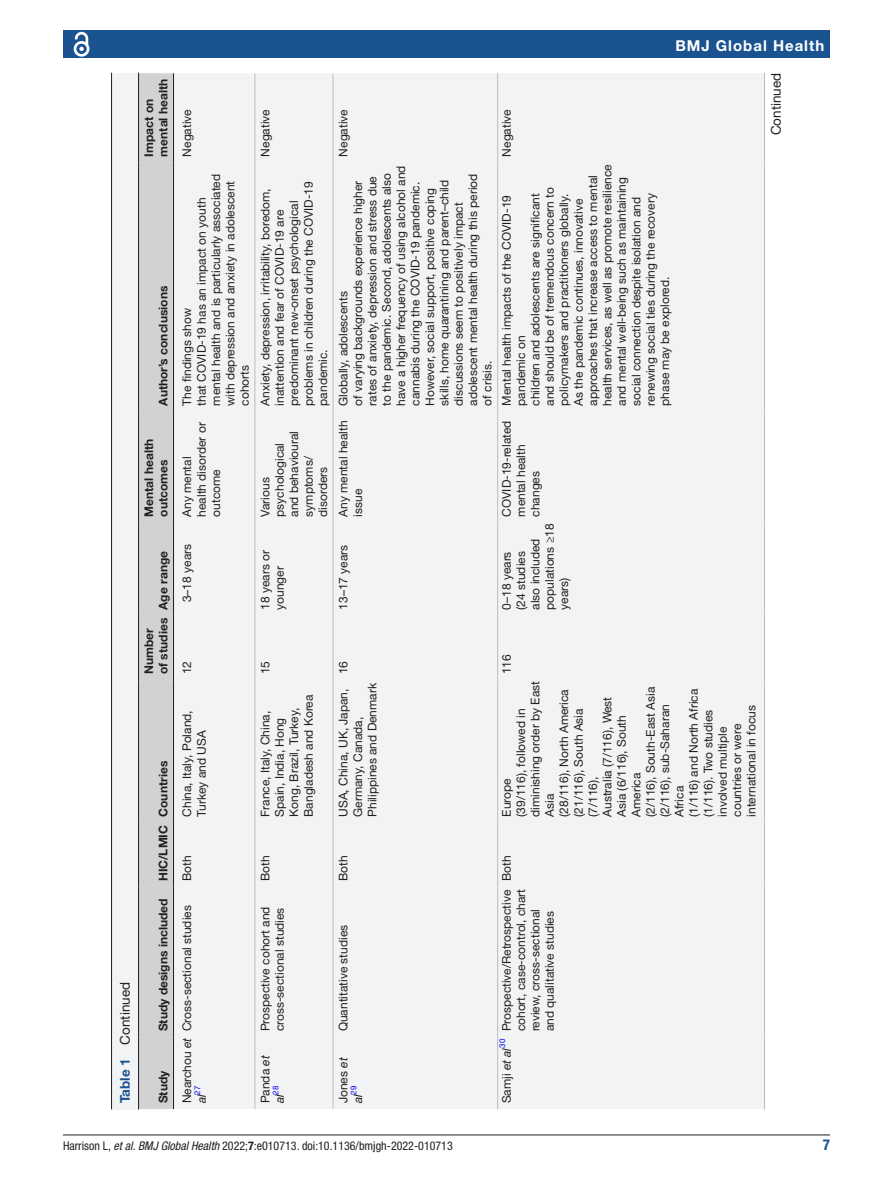
<style>
.page{position:relative;width:893px;height:1191px;background:#fff}
.page>*{position:absolute;margin:0;border:0;box-sizing:border-box;transform-origin:0 0}
.t1{font:700 15px "Helvetica Neue LT Std";letter-spacing:.065em;color:#fff}
.t2{font:700 condensed 15px "Helvetica Neue LT Std";color:#1b5391}
.t3{font:13.5px "Helvetica Neue LT Std";color:#231f20}
.t4{font:12px/14.4px "Helvetica Neue LT Std";color:#231f20}
.t5{font:700 12px/14.4px "Helvetica Neue LT Std";color:#231f20}
.t6{font:condensed 12px "Helvetica Neue LT Std";color:#231f20}
.t7{font:7.95px "Helvetica Neue LT Std";color:#00f}
.s1{font-weight:700;color:#1b5391}
.s2{font-style:italic}
.s3{font-weight:700}
</style>
<div class="page">
<hr style="left:63px;top:1134px;width:767px;height:1px;background:#231f20">
<div style="left:63px;top:31px;width:767px;height:27px;background:#1b5391"></div>
<svg style="left:73px;top:31px;width:17px;height:26px"></svg>
<div style="left:130px;top:73px;width:635px;height:1036px;background:#f2f3f4"></div>
<div style="left:139px;top:73px;width:34px;height:1036px;background:#d1d2d4"></div>
<hr style="left:138px;top:1037px;width:1px;height:72px;background:#231f20">
<hr style="left:173px;top:1037px;width:1px;height:72px;background:#231f20">
<hr style="left:138px;top:887px;width:1px;height:150px;background:#231f20">
<hr style="left:173px;top:887px;width:1px;height:150px;background:#231f20">
<hr style="left:138px;top:823px;width:1px;height:64px;background:#231f20">
<hr style="left:173px;top:823px;width:1px;height:64px;background:#231f20">
<hr style="left:138px;top:680px;width:1px;height:143px;background:#231f20">
<hr style="left:173px;top:680px;width:1px;height:143px;background:#231f20">
<hr style="left:138px;top:616px;width:1px;height:64px;background:#231f20">
<hr style="left:173px;top:616px;width:1px;height:64px;background:#231f20">
<hr style="left:138px;top:523px;width:1px;height:93px;background:#231f20">
<hr style="left:173px;top:523px;width:1px;height:93px;background:#231f20">
<hr style="left:138px;top:412px;width:1px;height:111px;background:#231f20">
<hr style="left:173px;top:412px;width:1px;height:111px;background:#231f20">
<hr style="left:138px;top:163px;width:1px;height:249px;background:#231f20">
<hr style="left:173px;top:163px;width:1px;height:249px;background:#231f20">
<hr style="left:138px;top:73px;width:1px;height:90px;background:#231f20">
<hr style="left:173px;top:73px;width:1px;height:90px;background:#231f20">
<hr style="left:255px;top:1037px;width:1px;height:72px;background:#bcbdc0">
<hr style="left:255px;top:887px;width:1px;height:150px;background:#bcbdc0">
<hr style="left:255px;top:823px;width:1px;height:64px;background:#bcbdc0">
<hr style="left:255px;top:680px;width:1px;height:143px;background:#bcbdc0">
<hr style="left:255px;top:616px;width:1px;height:64px;background:#bcbdc0">
<hr style="left:255px;top:523px;width:1px;height:93px;background:#bcbdc0">
<hr style="left:255px;top:412px;width:1px;height:111px;background:#bcbdc0">
<hr style="left:255px;top:163px;width:1px;height:249px;background:#bcbdc0">
<hr style="left:255px;top:73px;width:1px;height:90px;background:#bcbdc0">
<hr style="left:333px;top:1037px;width:1px;height:72px;background:#bcbdc0">
<hr style="left:333px;top:887px;width:1px;height:150px;background:#bcbdc0">
<hr style="left:333px;top:823px;width:1px;height:64px;background:#bcbdc0">
<hr style="left:333px;top:680px;width:1px;height:143px;background:#bcbdc0">
<hr style="left:333px;top:616px;width:1px;height:64px;background:#bcbdc0">
<hr style="left:333px;top:523px;width:1px;height:93px;background:#bcbdc0">
<hr style="left:333px;top:412px;width:1px;height:111px;background:#bcbdc0">
<hr style="left:333px;top:163px;width:1px;height:249px;background:#bcbdc0">
<hr style="left:333px;top:73px;width:1px;height:90px;background:#bcbdc0">
<hr style="left:497px;top:1037px;width:1px;height:72px;background:#bcbdc0">
<hr style="left:497px;top:887px;width:1px;height:150px;background:#bcbdc0">
<hr style="left:497px;top:823px;width:1px;height:64px;background:#bcbdc0">
<hr style="left:497px;top:680px;width:1px;height:143px;background:#bcbdc0">
<hr style="left:497px;top:616px;width:1px;height:64px;background:#bcbdc0">
<hr style="left:497px;top:523px;width:1px;height:93px;background:#bcbdc0">
<hr style="left:497px;top:412px;width:1px;height:111px;background:#bcbdc0">
<hr style="left:497px;top:163px;width:1px;height:249px;background:#bcbdc0">
<hr style="left:497px;top:73px;width:1px;height:90px;background:#bcbdc0">
<hr style="left:764px;top:1037px;width:1px;height:72px;background:#bcbdc0">
<hr style="left:764px;top:887px;width:1px;height:150px;background:#bcbdc0">
<hr style="left:764px;top:823px;width:1px;height:64px;background:#bcbdc0">
<hr style="left:764px;top:680px;width:1px;height:143px;background:#bcbdc0">
<hr style="left:764px;top:616px;width:1px;height:64px;background:#bcbdc0">
<hr style="left:764px;top:523px;width:1px;height:93px;background:#bcbdc0">
<hr style="left:764px;top:412px;width:1px;height:111px;background:#bcbdc0">
<hr style="left:764px;top:163px;width:1px;height:249px;background:#bcbdc0">
<hr style="left:764px;top:73px;width:1px;height:90px;background:#bcbdc0">
<div style="left:112px;top:73px;width:18px;height:1036px;background:#f2f3f4"></div>
<hr style="left:111px;top:73px;width:1px;height:1036px;background:#231f20">
<p class="t3" style="left:117px;top:1103px;width:123px;rotate:-90deg"><span class="s1">Table 1</span> Continued</p>
<p class="t5" style="left:141px;top:157px;width:79px;rotate:-90deg">Impact on mental health</p>
<p class="t5" style="left:156px;top:406px;width:121px;rotate:-90deg">Author’s conclusions</p>
<p class="t5" style="left:141px;top:517px;width:79px;rotate:-90deg">Mental health outcomes</p>
<p class="t5" style="left:141px;top:674px;width:125px;rotate:-90deg">Number<br>of studies Age range</p>
<p class="t5" style="left:156px;top:881px;width:122px;rotate:-90deg">HIC/LMIC Countries</p>
<p class="t5" style="left:156px;top:1031px;width:134px;rotate:-90deg">Study designs included</p>
<p class="t5" style="left:156px;top:1103px;width:34px;rotate:-90deg">Study</p>
<p class="t4" style="left:180px;top:157px;width:49px;rotate:-90deg">Negative</p>
<p class="t4" style="left:180px;top:406px;width:233px;rotate:-90deg">The findings show<br>that COVID-19 has an impact on youth mental health and is particularly associated with depression and anxiety in adolescent cohorts</p>
<p class="t4" style="left:180px;top:517px;width:96px;rotate:-90deg">Any mental health disorder or outcome</p>
<p class="t4" style="left:180px;top:602px;width:60px;rotate:-90deg">3–18 years</p>
<p class="t4" style="left:258px;top:157px;width:49px;rotate:-90deg">Negative</p>
<p class="t4" style="left:258px;top:406px;width:226px;rotate:-90deg">Anxiety, depression, irritability, boredom, inattention and fear of COVID-19 are predominant new-onset psychological problems in children during the COVID-19 pandemic.</p>
<p class="t4" style="left:258px;top:517px;width:87px;rotate:-90deg">Various psychological and behavioural symptoms/ disorders</p>
<p class="t4" style="left:336px;top:157px;width:49px;rotate:-90deg">Negative</p>
<p class="t4" style="left:336px;top:406px;width:242px;rotate:-90deg">Globally, adolescents<br>of varying backgrounds experience higher rates of anxiety, depression and stress due to the pandemic. Second, adolescents also have a higher frequency of using alcohol and cannabis during the COVID-19 pandemic.<br>However, social support, positive coping skills, home quarantining and parent–child discussions seem to positively impact adolescent mental health during this period of crisis.</p>
<p class="t4" style="left:336px;top:517px;width:98px;rotate:-90deg">Any mental health issue</p>
<p class="t4" style="left:258px;top:610px;width:61px;rotate:-90deg">18 years or younger</p>
<p class="t4" style="left:336px;top:610px;width:66px;rotate:-90deg">13–17 years</p>
<p class="t4" style="left:499px;top:157px;width:49px;rotate:-90deg">Negative</p>
<p class="t1" style="left:675px;top:36px;width:150px">BMJ Global Health</p>
<p class="t3" style="left:768px;top:135px;width:64px;rotate:-90deg">Continued</p>
<p class="t4" style="left:499px;top:406px;width:243px;rotate:-90deg">Mental health impacts of the COVID-19 pandemic on<br>children and adolescents are significant<br>and should be of tremendous concern to policymakers and practitioners globally.<br>As the pandemic continues, innovative approaches that increase access to mental health services, as well as promote resilience and mental well-being such as maintaining social connection despite isolation and renewing social ties during the recovery phase may be explored.</p>
<p class="t4" style="left:499px;top:517px;width:98px;rotate:-90deg">COVID-19-related mental health changes</p>
<p class="t4" style="left:499px;top:610px;width:88px;rotate:-90deg">0–18 years<br>(24 studies<br>also included populations ≥18 years)</p>
<p class="t4" style="left:180px;top:674px;width:15px;rotate:-90deg">12</p>
<p class="t4" style="left:180px;top:817px;width:108px;rotate:-90deg">China, Italy, Poland,<br>Turkey and USA</p>
<p class="t4" style="left:180px;top:881px;width:27px;rotate:-90deg">Both</p>
<p class="t4" style="left:180px;top:1031px;width:128px;rotate:-90deg">Cross-sectional studies</p>
<p class="t4" style="left:180px;top:1103px;width:67px;rotate:-90deg">Nearchou <span class="s2">et al</span></p>
<p class="t7" style="left:193px;top:1094px;width:10px;rotate:-90deg">27</p>
<p class="t4" style="left:258px;top:674px;width:15px;rotate:-90deg">15</p>
<p class="t4" style="left:258px;top:817px;width:124px;rotate:-90deg">France, Italy, China,<br>Spain, India, Hong<br>Kong, Brazil, Turkey,<br>Bangladesh and Korea</p>
<p class="t4" style="left:258px;top:881px;width:27px;rotate:-90deg">Both</p>
<p class="t4" style="left:258px;top:1031px;width:126px;rotate:-90deg">Prospective cohort and cross-sectional studies</p>
<p class="t4" style="left:258px;top:1103px;width:50px;rotate:-90deg">Panda <span class="s2">et al</span></p>
<p class="t7" style="left:271px;top:1094px;width:10px;rotate:-90deg">28</p>
<p class="t4" style="left:336px;top:674px;width:15px;rotate:-90deg">16</p>
<p class="t4" style="left:336px;top:817px;width:135px;rotate:-90deg">USA, China, UK, Japan,<br>Germany, Canada,<br>Philippines and Denmark</p>
<p class="t4" style="left:336px;top:881px;width:27px;rotate:-90deg">Both</p>
<p class="t4" style="left:336px;top:1031px;width:108px;rotate:-90deg">Quantitative studies</p>
<p class="t4" style="left:336px;top:1103px;width:47px;rotate:-90deg">Jones <span class="s2">et al</span></p>
<p class="t7" style="left:349px;top:1094px;width:10px;rotate:-90deg">29</p>
<p class="t4" style="left:499px;top:674px;width:22px;rotate:-90deg">116</p>
<p class="t4" style="left:499px;top:817px;width:137px;rotate:-90deg">Europe<br>(39/116), followed in diminishing order by East<br>Asia<br>(28/116), North America (21/116), South Asia (7/116),<br>Australia (7/116), West<br>Asia (6/116), South<br>America<br>(2/116), South-East Asia (2/116), sub-Saharan<br>Africa<br>(1/116) and North Africa (1/116). Two studies involved multiple countries or were international in focus</p>
<p class="t4" style="left:499px;top:881px;width:27px;rotate:-90deg">Both</p>
<p class="t4" style="left:499px;top:1031px;width:144px;rotate:-90deg">Prospective/Retrospective cohort, case-control, chart review, cross-sectional and qualitative studies</p>
<p class="t7" style="left:498px;top:1047px;width:10px;rotate:-90deg">30</p>
<p class="t4" style="left:499px;top:1103px;width:57px;rotate:-90deg">Samji <span class="s2">et al</span></p>
<p class="t6" style="left:63px;top:1138px;width:391px">Harrison L, <span class="s2">et al</span>. <span class="s2">BMJ Global Health</span> 2022;<span class="s3">7</span>:e010713. doi:10.1136/bmjgh-2022-010713</p>
<p class="t2" style="left:823px;top:1135px;width:9px">7</p>
</div>
